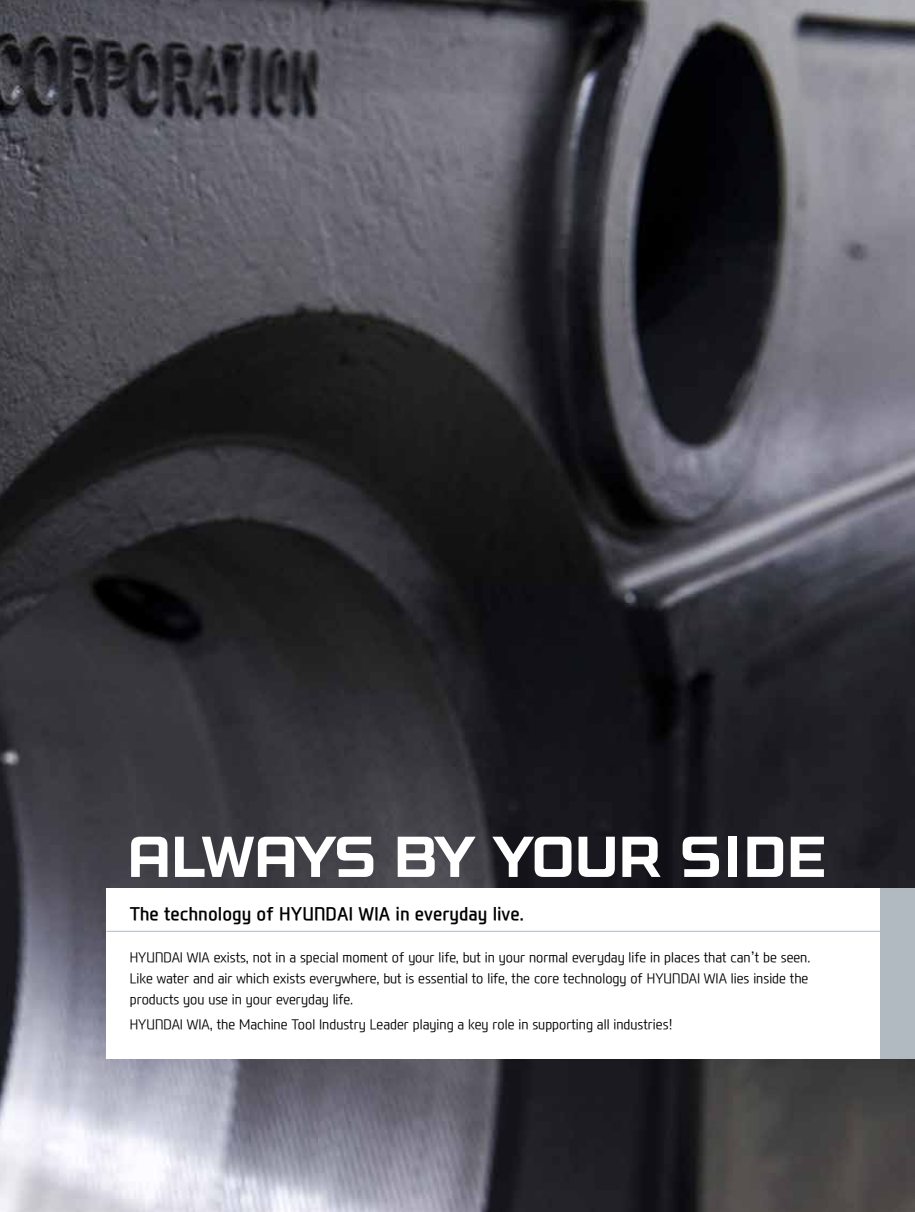
<style>
.page{position:relative;width:915px;height:1212px;background:#fff}
.page>*{position:absolute;margin:0;border:0;box-sizing:border-box;transform-origin:0 0}
.t1{font:54px "HD Logo OTF";letter-spacing:-.03em;color:#fff}
.t2{font:700 18px "Modern H";color:#000;scale:.95 1}
.t3{font:300 13.5px/21px "Modern H";color:#000;scale:.95 1}
</style>
<div class="page">
<img style="left:0;top:0;width:914px;height:1212px">
<div style="left:106px;top:888px;width:774px;height:171px;background:#fff"></div>
<div style="left:880px;top:888px;width:34px;height:171px;background:#b1bac0"></div>
<hr style="left:106px;top:931px;width:774px;height:1px;background:#b1bac0">
<h1 class="t1" style="left:127px;top:830px;width:701px">ALWAYS BY YOUR SIDE</h1>
<h2 class="t2" style="left:130px;top:901px;width:416px">The technology of HYUNDAI WIA in everyday live.</h2>
<p class="t3" style="left:130px;top:947px;width:717px">HYUNDAI WIA exists, not in a special moment of your life, but in your normal everyday life in places that can’t be seen.<br>Like water and air which exists everywhere, but is essential to life, the core technology of HYUNDAI WIA lies inside the products you use in your everyday life.</p>
<p class="t3" style="left:130px;top:1014px;width:572px">HYUNDAI WIA, the Machine Tool Industry Leader playing a key role in supporting all industries!</p>
</div>
